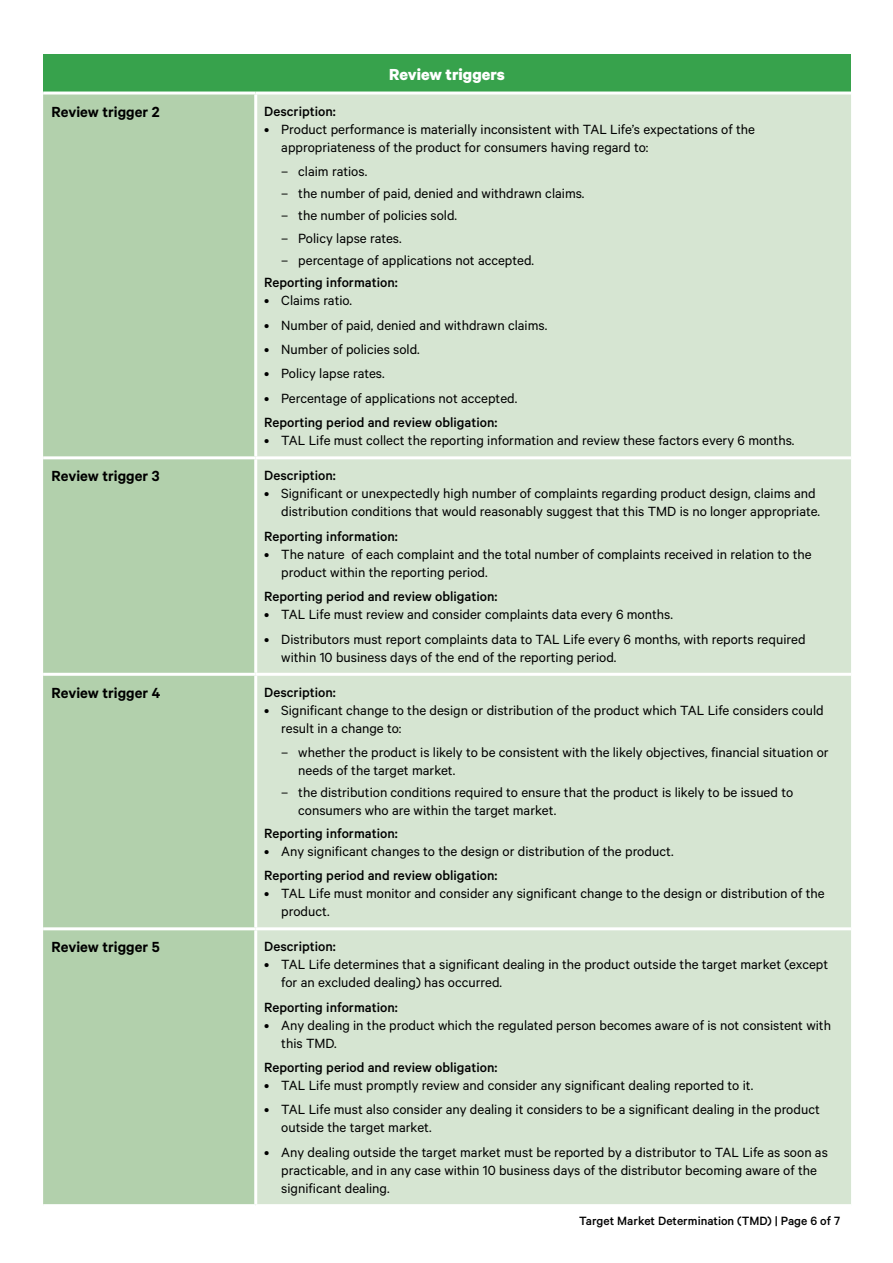
<style>
.page{position:relative;width:893px;height:1263px;background:#fff}
.page>*{position:absolute;margin:0;border:0;box-sizing:border-box;transform-origin:0 0}
.t1{font:700 18px "Calibre";color:#fff}
.t2{font:600 16.5px "Calibre";color:#000}
.t3{font:15px/18px "Calibre";color:#000}
.t4{font:500 15px "Calibre";color:#000}
.t5{font:500 13.5px "Calibre";color:#000}
</style>
<div class="page">
<div style="left:43px;top:54px;width:808px;height:39px;background:#37a24c"></div>
<div style="left:43px;top:95px;width:211px;height:361px;background:#b2d0ac"></div>
<div style="left:257px;top:95px;width:594px;height:361px;background:#d6e5d2"></div>
<div style="left:43px;top:459px;width:211px;height:745px;background:#b2d0ac"></div>
<div style="left:257px;top:459px;width:594px;height:745px;background:#d6e5d2"></div>
<hr style="left:43px;top:673px;width:213px;height:3px;background:#fff">
<hr style="left:256px;top:673px;width:595px;height:3px;background:#fff">
<hr style="left:43px;top:92px;width:213px;height:3px;background:#fff">
<hr style="left:256px;top:92px;width:595px;height:3px;background:#fff">
<hr style="left:43px;top:927px;width:213px;height:3px;background:#fff">
<hr style="left:256px;top:927px;width:595px;height:3px;background:#fff">
<p class="t1" style="left:389px;top:64px;width:117px">Review triggers</p>
<p class="t2" style="left:52px;top:102px;width:110px">Review trigger 2</p>
<p class="t4" style="left:264px;top:102px;width:73px">Description:</p>
<p class="t3" style="left:281px;top:119px;width:475px;text-indent:-17px">• Product performance is materially inconsistent with TAL Life’s expectations of the appropriateness of the product for consumers having regard to:</p>
<p class="t3" style="left:281px;top:162px;width:87px">– claim ratios.</p>
<p class="t3" style="left:281px;top:184px;width:305px">– the number of paid, denied and withdrawn claims.</p>
<p class="t3" style="left:281px;top:206px;width:177px">– the number of policies sold.</p>
<p class="t3" style="left:281px;top:228px;width:122px">– Policy lapse rates.</p>
<p class="t3" style="left:281px;top:251px;width:254px">– percentage of applications not accepted.</p>
<p class="t4" style="left:264px;top:274px;width:135px">Reporting information:</p>
<p class="t3" style="left:264px;top:291px;width:89px">• Claims ratio.</p>
<p class="t3" style="left:264px;top:315px;width:285px">• Number of paid, denied and withdrawn claims.</p>
<p class="t3" style="left:264px;top:340px;width:157px">• Number of policies sold.</p>
<p class="t3" style="left:264px;top:364px;width:122px">• Policy lapse rates.</p>
<p class="t3" style="left:264px;top:388px;width:255px">• Percentage of applications not accepted.</p>
<p class="t4" style="left:264px;top:414px;width:235px">Reporting period and review obligation:</p>
<p class="t3" style="left:264px;top:431px;width:532px">• TAL Life must collect the reporting information and review these factors every 6 months.</p>
<p class="t2" style="left:52px;top:466px;width:110px">Review trigger 3</p>
<p class="t4" style="left:264px;top:467px;width:73px">Description:</p>
<p class="t3" style="left:281px;top:484px;width:540px;text-indent:-17px">• Significant or unexpectedly high number of complaints regarding product design, claims and distribution conditions that would reasonably suggest that this TMD is no longer appropriate.</p>
<p class="t4" style="left:264px;top:527px;width:135px">Reporting information:</p>
<p class="t3" style="left:281px;top:544px;width:532px;text-indent:-17px">• The nature of each complaint and the total number of complaints received in relation to the product within the reporting period.</p>
<p class="t4" style="left:264px;top:588px;width:235px">Reporting period and review obligation:</p>
<p class="t3" style="left:264px;top:605px;width:410px">• TAL Life must review and consider complaints data every 6 months.</p>
<p class="t3" style="left:281px;top:629px;width:526px;text-indent:-17px">• Distributors must report complaints data to TAL Life every 6 months, with reports required within 10 business days of the end of the reporting period.</p>
<p class="t2" style="left:52px;top:683px;width:110px">Review trigger 4</p>
<p class="t4" style="left:264px;top:683px;width:73px">Description:</p>
<p class="t3" style="left:281px;top:701px;width:544px;text-indent:-17px">• Significant change to the design or distribution of the product which TAL Life considers could result in a change to:</p>
<p class="t3" style="left:298px;top:743px;width:532px;text-indent:-17px">– whether the product is likely to be consistent with the likely objectives, financial situation or needs of the target market.</p>
<p class="t3" style="left:298px;top:783px;width:496px;text-indent:-17px">– the distribution conditions required to ensure that the product is likely to be issued to consumers who are within the target market.</p>
<p class="t4" style="left:264px;top:824px;width:135px">Reporting information:</p>
<p class="t3" style="left:264px;top:841px;width:411px">• Any significant changes to the design or distribution of the product.</p>
<p class="t4" style="left:264px;top:867px;width:235px">Reporting period and review obligation:</p>
<p class="t3" style="left:281px;top:884px;width:545px;text-indent:-17px">• TAL Life must monitor and consider any significant change to the design or distribution of the product.</p>
<p class="t2" style="left:52px;top:937px;width:110px">Review trigger 5</p>
<p class="t4" style="left:264px;top:938px;width:73px">Description:</p>
<p class="t3" style="left:281px;top:955px;width:548px;text-indent:-17px">• TAL Life determines that a significant dealing in the product outside the target market (except for an excluded dealing) has occurred.</p>
<p class="t4" style="left:264px;top:998px;width:135px">Reporting information:</p>
<p class="t3" style="left:281px;top:1015px;width:551px;text-indent:-17px">• Any dealing in the product which the regulated person becomes aware of is not consistent with this TMD.</p>
<p class="t4" style="left:264px;top:1059px;width:235px">Reporting period and review obligation:</p>
<p class="t3" style="left:264px;top:1076px;width:491px">• TAL Life must promptly review and consider any significant dealing reported to it.</p>
<p class="t3" style="left:281px;top:1100px;width:540px;text-indent:-17px">• TAL Life must also consider any dealing it considers to be a significant dealing in the product outside the target market.</p>
<p class="t3" style="left:281px;top:1143px;width:548px;text-indent:-17px">• Any dealing outside the target market must be reported by a distributor to TAL Life as soon as practicable, and in any case within 10 business days of the distributor becoming aware of the significant dealing.</p>
<p class="t5" style="left:579px;top:1213px;width:262px">Target Market Determination (TMD) | Page 6 of 7</p>
</div>
